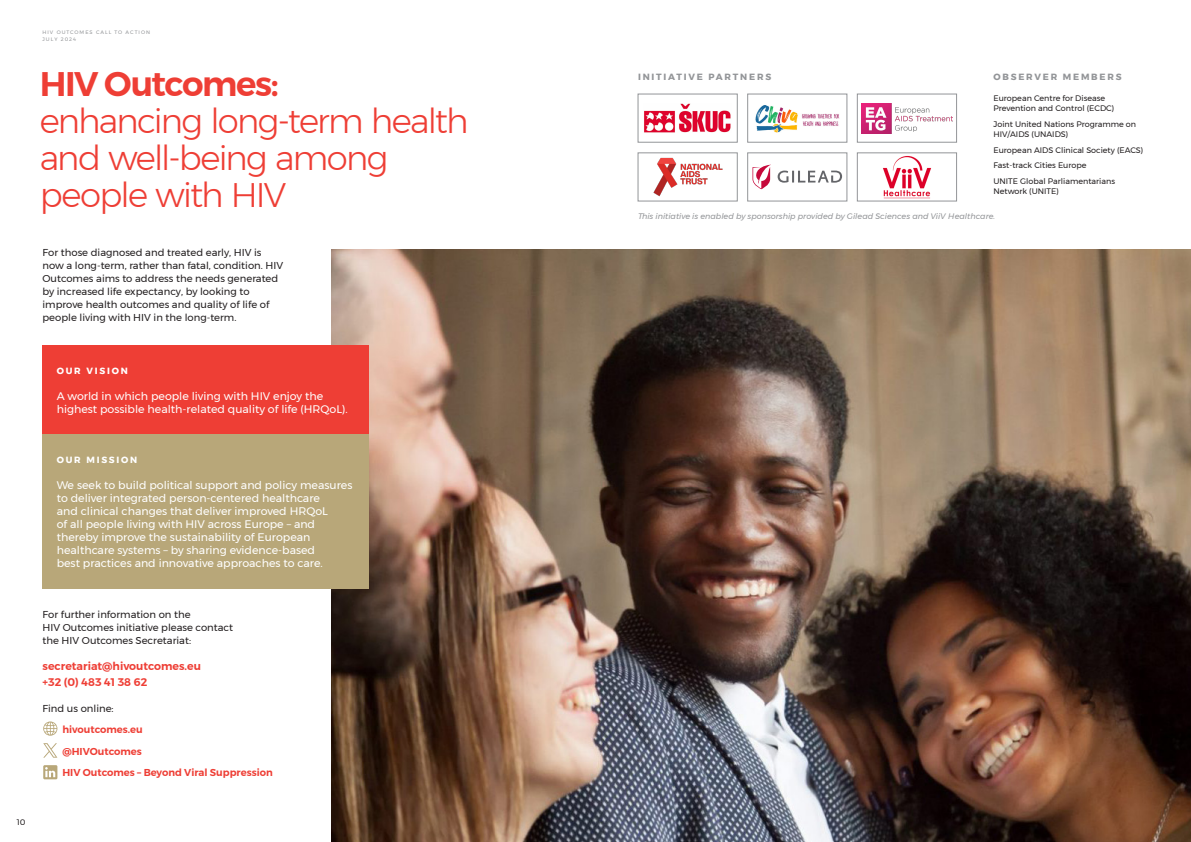
<style>
.page{position:relative;width:1191px;height:842px;background:#fff}
.page>*{position:absolute;margin:0;border:0;box-sizing:border-box;transform-origin:0 0}
.Heading_1{font:300 34px/37px "Montserrat";letter-spacing:-.055em;color:#ee3e35}
.t1{font:11px/13px "Montserrat";color:#fff}
.t2{font:600 11px "Montserrat";color:#ee3e35}
.t3{font:10px/13px "Montserrat";color:#231f20}
.t4{font:600 10px "Montserrat";color:#ee3e35}
.Heading_4{font:700 9px "Montserrat";letter-spacing:.2em;color:#939598}
.Heading_4-2{font:700 9px "Montserrat";letter-spacing:.2em;color:#fff}
.t5{font:8px/10px "Montserrat";color:#231f20}
.t6{font:italic 8px "Montserrat";color:#939598}
.t7{font:5px/7px "Montserrat";letter-spacing:.2em;color:#939598}
.s1{font-weight:600}
</style>
<div class="page">
<img style="left:332px;top:249px;width:859px;height:593px">
<div style="left:43px;top:345px;width:326px;height:89px;background:#ee3e35"></div>
<div style="left:43px;top:434px;width:326px;height:154px;background:#b8a779"></div>
<img style="left:644px;top:103px;width:87px;height:30px">
<div style="left:637px;top:94px;width:100px;height:49px;border:1px solid #939598"></div>
<img style="left:653px;top:157px;width:70px;height:40px">
<div style="left:637px;top:152px;width:100px;height:49px;border:1px solid #939598"></div>
<img style="left:755px;top:105px;width:85px;height:28px">
<div style="left:747px;top:94px;width:100px;height:49px;border:1px solid #939598"></div>
<svg style="left:777px;top:171px;width:65px;height:12px"></svg>
<svg style="left:752px;top:165px;width:19px;height:24px"></svg>
<div style="left:747px;top:152px;width:100px;height:49px;border:1px solid #939598"></div>
<img style="left:862px;top:103px;width:90px;height:30px">
<div style="left:857px;top:94px;width:100px;height:49px;border:1px solid #939598"></div>
<img style="left:883px;top:155px;width:48px;height:43px">
<div style="left:857px;top:152px;width:100px;height:49px;border:1px solid #939598"></div>
<svg style="left:43px;top:721px;width:14px;height:15px"></svg>
<svg style="left:43px;top:743px;width:14px;height:15px"></svg>
<svg style="left:43px;top:765px;width:14px;height:14px"></svg>
<p class="t7" style="left:43px;top:29px;width:109px">HIV OUTCOMES CALL TO ACTION<br>JULY 2024</p>
<p class="Heading_1" style="left:40px;top:65px;width:430px"><span class="s1">HIV Outcomes:<br></span>enhancing long-term health and well-being among people with HIV</p>
<p class="t3" style="left:43px;top:246px;width:242px">For those diagnosed and treated early, HIV is now a long-term, rather than fatal, condition. HIV Outcomes aims to address the needs generated by increased life expectancy, by looking to improve health outcomes and quality of life of people living with HIV in the long-term.</p>
<p class="t5" style="left:17px;top:817px;width:10px">10</p>
<p class="Heading_4-2" style="left:57px;top:363px;width:73px">OUR VISION</p>
<p class="t1" style="left:57px;top:389px;width:293px">A world in which people living with HIV enjoy the highest possible health-related quality of life (HRQoL).</p>
<p class="Heading_4-2" style="left:57px;top:453px;width:82px">OUR MISSION</p>
<p class="t1" style="left:57px;top:478px;width:297px">We seek to build political support and policy measures to deliver integrated person-centered healthcare<br>and clinical changes that deliver improved HRQoL<br>of all people living with HIV across Europe – and thereby improve the sustainability of European healthcare systems – by sharing evidence-based<br>best practices and innovative approaches to care.</p>
<p class="t3" style="left:43px;top:608px;width:192px">For further information on the<br>HIV Outcomes initiative please contact the HIV Outcomes Secretariat:</p>
<p class="t2" style="left:43px;top:657px;width:160px">secretariat@hivoutcomes.eu</p>
<p class="t2" style="left:43px;top:673px;width:106px">+32 (0) 483 41 38 62</p>
<p class="t3" style="left:43px;top:701px;width:73px">Find us online:</p>
<p class="t4" style="left:62px;top:722px;width:82px">hivoutcomes.eu</p>
<p class="t4" style="left:62px;top:743px;width:81px">@HIVOutcomes</p>
<p class="t4" style="left:62px;top:765px;width:212px">HIV Outcomes – Beyond Viral Suppression</p>
<p class="Heading_4" style="left:638px;top:69px;width:135px">INITIATIVE PARTNERS</p>
<p class="Heading_4" style="left:993px;top:69px;width:130px">OBSERVER MEMBERS</p>
<p class="t5" style="left:993px;top:93px;width:122px">European Centre for Disease<br>Prevention and Control (ECDC)</p>
<p class="t5" style="left:993px;top:119px;width:144px">Joint United Nations Programme on<br>HIV/AIDS (UNAIDS)</p>
<p class="t5" style="left:993px;top:145px;width:151px">European AIDS Clinical Society (EACS)</p>
<p class="t5" style="left:993px;top:160px;width:95px">Fast-track Cities Europe</p>
<p class="t5" style="left:993px;top:176px;width:123px">UNITE Global Parliamentarians<br>Network (UNITE)</p>
<p class="t6" style="left:638px;top:210px;width:359px">This initiative is enabled by sponsorship provided by Gilead Sciences and ViiV Healthcare.</p>
</div>
